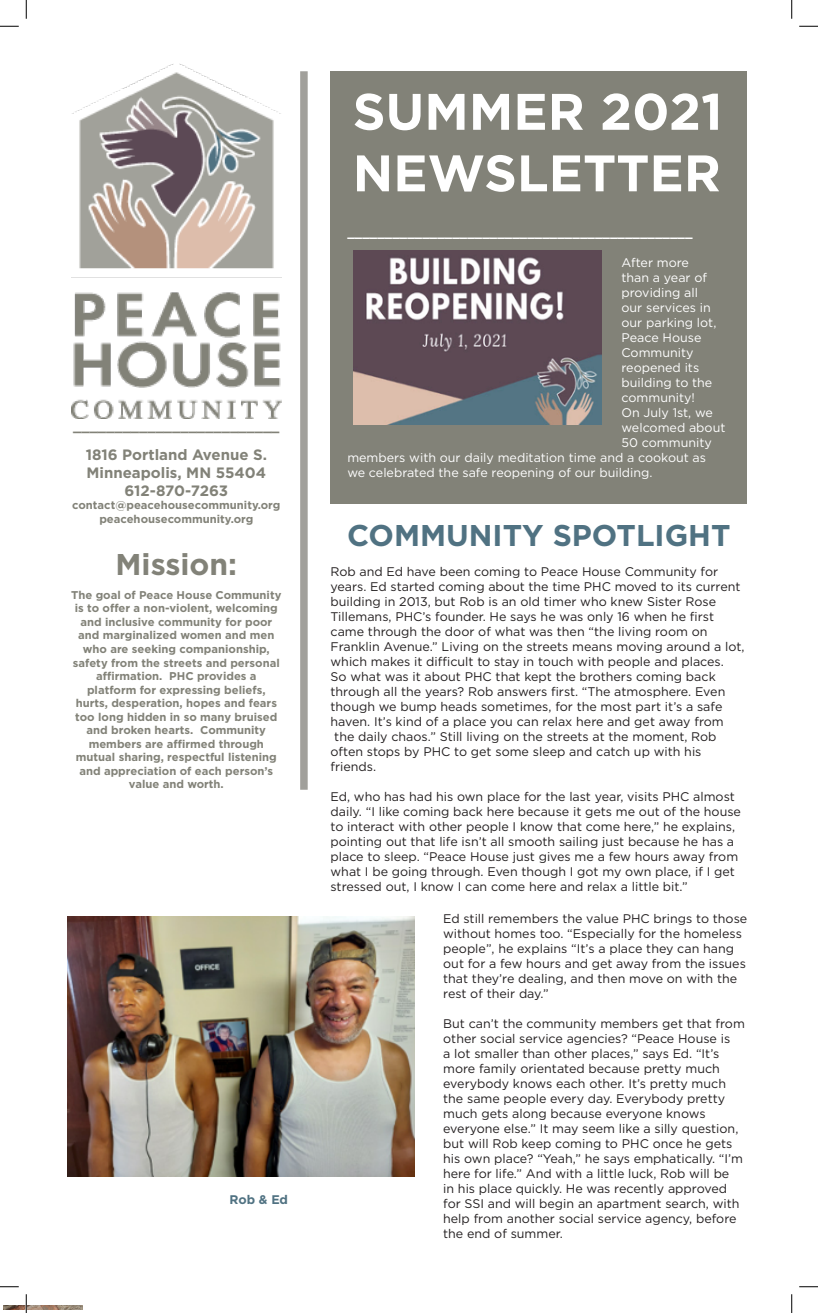
<style>
.page{position:relative;width:818px;height:1313px;background:#fff}
.page>*{position:absolute;margin:0;border:0;box-sizing:border-box;transform-origin:0 0}
.t1{font:700 51.25px/61.5px "Gotham";color:#fff}
.t2{font:700 30px "Gotham";color:#507282}
.t3{font:700 30px "Gotham";color:#828278}
.t4{font:700 15px/18px "Gotham";color:#828278;text-align:center}
.t5{font:700 13.75px "Gotham";color:#828278}
.t6{font:12.5px/15px "Gotham";color:#231f20}
.t7{font:12.5px "Gotham";color:#fff}
.t8{font:700 12.5px "Gotham";color:#fff}
.t9{font:700 12.5px "Gotham";color:#507282}
.t10{font:700 11.25px/13.5px "Gotham";color:#828278;text-align:center}
</style>
<div class="page">
<img style="left:72px;top:64px;width:209px;height:354px">
<div style="left:330px;top:71px;width:416px;height:432px;background:#828278"></div>
<div style="left:300px;top:71px;width:8px;height:718px;background:#a1a09b"></div>
<img style="left:68px;top:916px;width:346px;height:260px">
<img style="left:353px;top:250px;width:249px;height:174px">
<img style="left:4px;top:1305px;width:78px;height:4px">
<svg style="left:0;top:25px;width:19px;height:2px"></svg>
<svg style="left:799px;top:25px;width:19px;height:2px"></svg>
<svg style="left:0;top:1286px;width:19px;height:1px"></svg>
<svg style="left:799px;top:1286px;width:19px;height:1px"></svg>
<svg style="left:25px;top:0;width:2px;height:19px"></svg>
<svg style="left:25px;top:1294px;width:2px;height:18px"></svg>
<svg style="left:791px;top:0;width:1px;height:19px"></svg>
<svg style="left:791px;top:1294px;width:1px;height:18px"></svg>
<p class="t5" style="left:73px;top:416px;width:208px">_________________________</p>
<p class="t4" style="left:86px;top:445px;width:183px">1816 Portland Avenue S.<br>Minneapolis, MN 55404<br>612-870-7263</p>
<p class="t10" style="left:72px;top:498px;width:210px">contact@peacehousecommunity.org peacehousecommunity.org</p>
<h2 class="t3" style="left:116px;top:545px;width:123px">Mission:</h2>
<p class="t10" style="left:71px;top:588px;width:212px">The goal of Peace House Community is to offer a non-violent, welcoming and inclusive community for poor and marginalized women and men who are seeking companionship, safety from the streets and personal affirmation. PHC provides a platform for expressing beliefs, hurts, desperation, hopes and fears too long hidden in so many bruised and broken hearts. Community members are affirmed through mutual sharing, respectful listening and appreciation of each person’s value and worth.</p>
<p class="t9" style="left:229px;top:1190px;width:60px">Rob &amp; Ed</p>
<h1 class="t1" style="left:352px;top:81px;width:371px">SUMMER 2021<br>NEWSLETTER</h1>
<p class="t8" style="left:347px;top:224px;width:347px">______________________________________________</p>
<p class="t7" style="left:621px;top:255px;width:69px">After more</p>
<p class="t7" style="left:621px;top:270px;width:87px">than a year of</p>
<p class="t7" style="left:621px;top:285px;width:78px">providing all</p>
<p class="t7" style="left:621px;top:300px;width:91px">our services in</p>
<p class="t7" style="left:621px;top:315px;width:96px">our parking lot,</p>
<p class="t7" style="left:621px;top:330px;width:81px">Peace House</p>
<p class="t7" style="left:621px;top:345px;width:74px">Community</p>
<p class="t7" style="left:621px;top:360px;width:79px">reopened its</p>
<p class="t7" style="left:621px;top:375px;width:92px">building to the</p>
<p class="t7" style="left:621px;top:390px;width:75px">community!</p>
<p class="t7" style="left:621px;top:405px;width:93px">On July 1st, we</p>
<p class="t7" style="left:621px;top:420px;width:105px">welcomed about</p>
<p class="t7" style="left:621px;top:435px;width:92px">50 community</p>
<p class="t7" style="left:347px;top:450px;width:360px">members with our daily meditation time and a cookout as</p>
<p class="t7" style="left:347px;top:465px;width:307px">we celebrated the safe reopening of our building.</p>
<h2 class="t2" style="left:347px;top:515px;width:385px">COMMUNITY SPOTLIGHT</h2>
<p class="t6" style="left:330px;top:563px;width:389px">Rob and Ed have been coming to Peace House Community for</p>
<p class="t6" style="left:330px;top:578px;width:411px">years. Ed started coming about the time PHC moved to its current</p>
<p class="t6" style="left:330px;top:593px;width:387px">building in 2013, but Rob is an old timer who knew Sister Rose</p>
<p class="t6" style="left:330px;top:608px;width:385px">Tillemans, PHC’s founder. He says he was only 16 when he first</p>
<p class="t6" style="left:330px;top:623px;width:378px">came through the door of what was then “the living room on</p>
<p class="t6" style="left:330px;top:638px;width:415px">Franklin Avenue.” Living on the streets means moving around a lot,</p>
<p class="t6" style="left:330px;top:653px;width:395px">which makes it difficult to stay in touch with people and places.</p>
<p class="t6" style="left:330px;top:668px;width:387px">So what was it about PHC that kept the brothers coming back</p>
<p class="t6" style="left:330px;top:683px;width:396px">through all the years? Rob answers first. “The atmosphere. Even</p>
<p class="t6" style="left:330px;top:698px;width:393px">though we bump heads sometimes, for the most part it’s a safe</p>
<p class="t6" style="left:330px;top:713px;width:395px">haven. It’s kind of a place you can relax here and get away from</p>
<p class="t6" style="left:334px;top:728px;width:384px">the daily chaos.” Still living on the streets at the moment, Rob</p>
<p class="t6" style="left:330px;top:743px;width:372px">often stops by PHC to get some sleep and catch up with his</p>
<p class="t6" style="left:330px;top:758px;width:47px">friends.</p>
<p class="t6" style="left:330px;top:788px;width:412px">Ed, who has had his own place for the last year, visits PHC almost daily. “I like coming back here because it gets me out of the house to interact with other people I know that come here,” he explains, pointing out that life isn’t all smooth sailing just because he has a place to sleep. “Peace House just gives me a few hours away from what I be going through. Even though I got my own place, if I get stressed out, I know I can come here and relax a little bit.”</p>
<p class="t6" style="left:443px;top:911px;width:305px">Ed still remembers the value PHC brings to those without homes too. “Especially for the homeless people”, he explains “It’s a place they can hang out for a few hours and get away from the issues that they’re dealing, and then move on with the rest of their day.”</p>
<p class="t6" style="left:443px;top:1016px;width:303px">But can’t the community members get that from other social service agencies? “Peace House is<br>a lot smaller than other places,” says Ed. “It’s more family orientated because pretty much everybody knows each other. It’s pretty much the same people every day. Everybody pretty much gets along because everyone knows everyone else.” It may seem like a silly question, but will Rob keep coming to PHC once he gets his own place? “Yeah,” he says emphatically. “I’m here for life.” And with a little luck, Rob will be<br>in his place quickly. He was recently approved for SSI and will begin an apartment search, with help from another social service agency, before the end of summer.</p>
</div>
